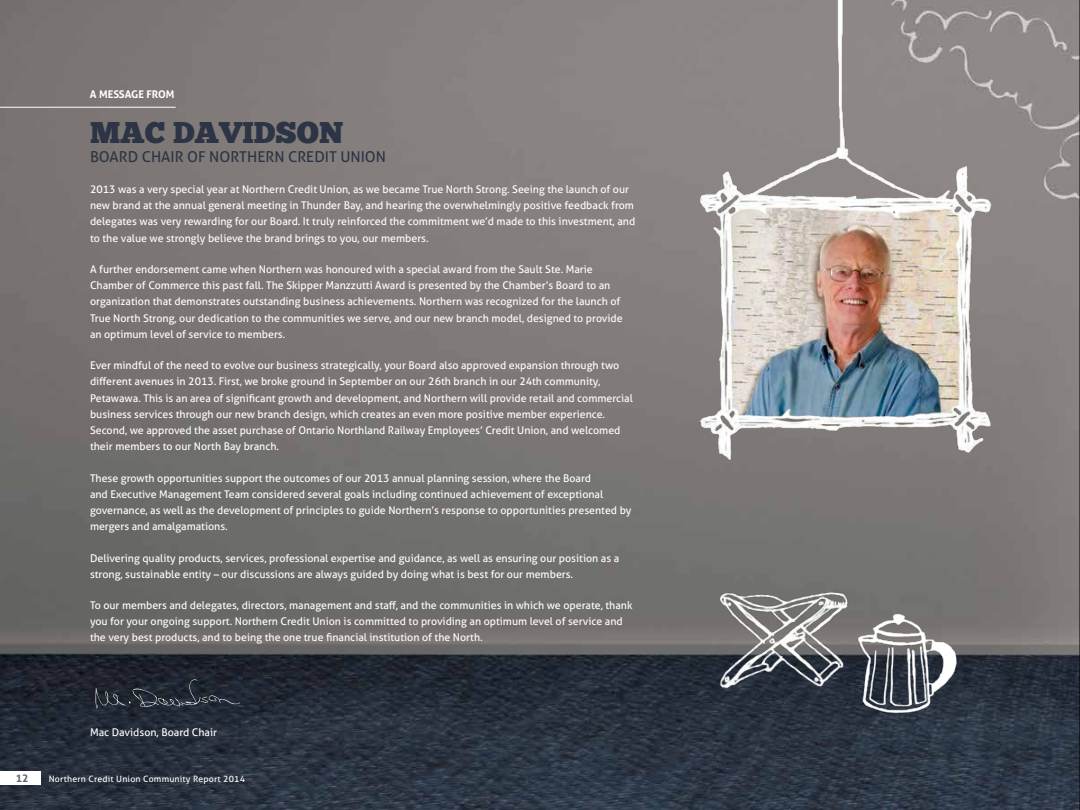
<style>
.page{position:relative;width:1080px;height:810px;background:#fff}
.page>*{position:absolute;margin:0;border:0;box-sizing:border-box;transform-origin:0 0}
.t1{font:30px "Chunk Five";color:#2c3445}
.t2{font:15px "Aller Typo";color:#2c3445}
.t3{font:10.62px/16.2px "Aller Typo";color:#fff}
.t4{font:700 10.62px "Aller Typo";color:#fff}
.t5{font:700 10.62px "Aller Typo";color:#5c6771}
.t6{font:8.75px "Aller Typo";letter-spacing:.025em;color:#fff}
</style>
<div class="page">
<img style="left:0;top:0;width:1079px;height:810px">
<img style="left:678px;top:0;width:330px;height:480px">
<img style="left:678px;top:546px;width:213px;height:189px">
<img style="left:810px;top:590px;width:201px;height:150px">
<svg style="left:95px;top:678px;width:145px;height:31px;background:#2a313b"></svg>
<hr style="left:1079px;top:0;width:1px;height:810px;background:#000">
<div style="left:0;top:772px;width:41px;height:13px;background:#fff"></div>
<hr style="left:0;top:107px;width:176px;height:1px;background:#fff">
<p class="t4" style="left:90px;top:87px;width:86px">A MESSAGE FROM</p>
<h1 class="t1" style="left:90px;top:114px;width:255px">MAC DAVIDSON</h1>
<h2 class="t2" style="left:90px;top:147px;width:298px">BOARD CHAIR OF NORTHERN CREDIT UNION</h2>
<p class="t3" style="left:90px;top:181px;width:547px">2013 was a very special year at Northern Credit Union, as we became True North Strong. Seeing the launch of our new brand at the annual general meeting in Thunder Bay, and hearing the overwhelmingly positive feedback from delegates was very rewarding for our Board. It truly reinforced the commitment we’d made to this investment, and to the value we strongly believe the brand brings to you, our members.</p>
<p class="t3" style="left:90px;top:261px;width:534px">A further endorsement came when Northern was honoured with a special award from the Sault Ste. Marie Chamber of Commerce this past fall. The Skipper Manzzutti Award is presented by the Chamber’s Board to an organization that demonstrates outstanding business achievements. Northern was recognized for the launch of True North Strong, our dedication to the communities we serve, and our new branch model, designed to provide an optimum level of service to members.</p>
<p class="t3" style="left:90px;top:357px;width:544px">Ever mindful of the need to evolve our business strategically, your Board also approved expansion through two different avenues in 2013. First, we broke ground in September on our 26th branch in our 24th community, Petawawa. This is an area of significant growth and development, and Northern will provide retail and commercial business services through our new branch design, which creates an even more positive member experience.<br>Second, we approved the asset purchase of Ontario Northland Railway Employees’ Credit Union, and welcomed their members to our North Bay branch.</p>
<p class="t3" style="left:90px;top:470px;width:543px">These growth opportunities support the outcomes of our 2013 annual planning session, where the Board<br>and Executive Management Team considered several goals including continued achievement of exceptional governance, as well as the development of principles to guide Northern’s response to opportunities presented by mergers and amalgamations.</p>
<p class="t3" style="left:90px;top:550px;width:531px">Delivering quality products, services, professional expertise and guidance, as well as ensuring our position as a strong, sustainable entity – our discussions are always guided by doing what is best for our members.</p>
<p class="t3" style="left:90px;top:597px;width:544px">To our members and delegates, directors, management and staff, and the communities in which we operate, thank you for your ongoing support. Northern Credit Union is committed to providing an optimum level of service and the very best products, and to being the one true financial institution of the North.</p>
<p class="t3" style="left:90px;top:725px;width:129px">Mac Davidson, Board Chair</p>
<p class="t5" style="left:16px;top:772px;width:14px">12</p>
<p class="t6" style="left:49px;top:773px;width:198px">Northern Credit Union Community Report 2014</p>
</div>
